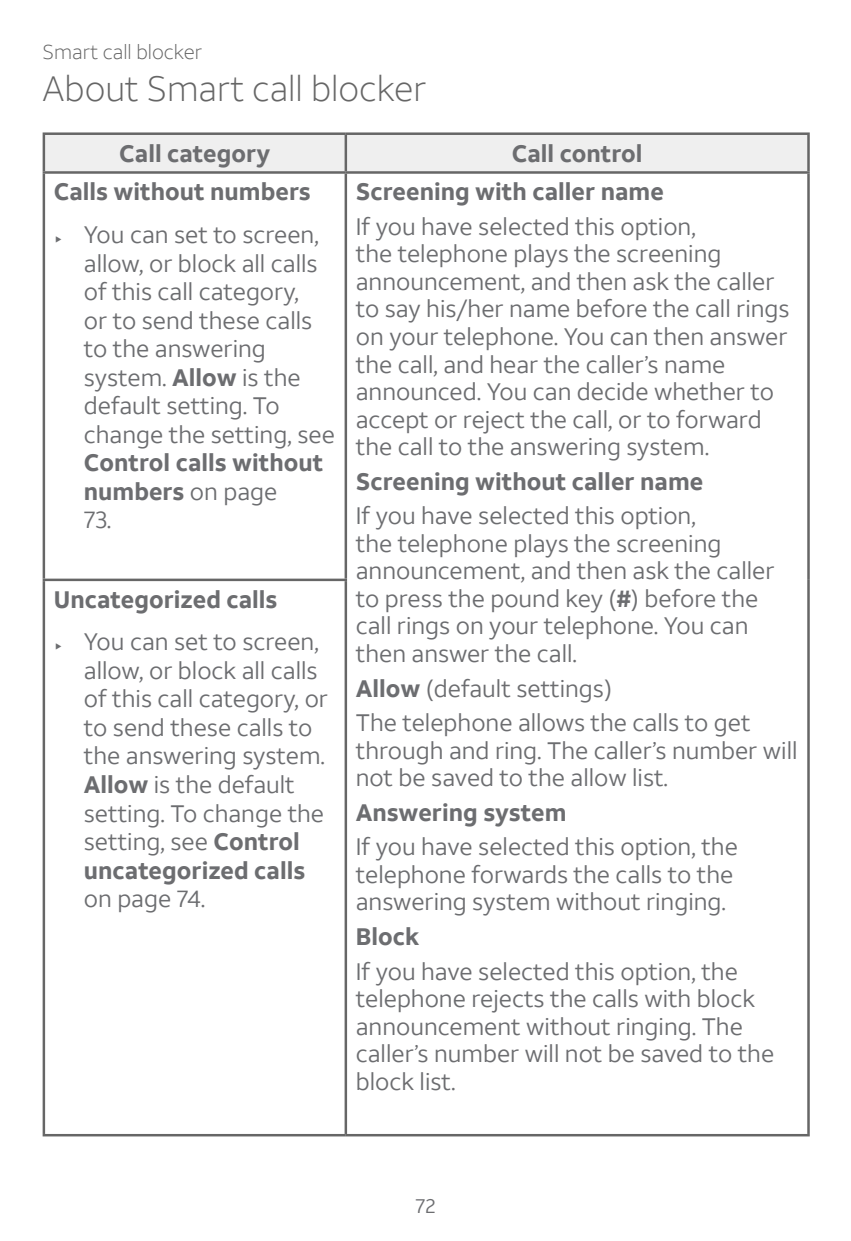
<style>
.page{position:relative;width:851px;height:1241px;background:#fff}
.page>*{position:absolute;margin:0;border:0;box-sizing:border-box;transform-origin:0 0}
._1_1_-_Heading_copy{font:300 35px "ATT Aleck Sans";color:#666}
.Main_text_-_10_pt{font:23.75px/27.5px "ATT Aleck Sans";color:#6c6d70}
.Main_text_-_10_pt-2{font:700 23.75px "ATT Aleck Sans";color:#6c6d70}
.t1{font:300 20px "ATT Aleck Sans";color:#666}
.t2{font:20px "ATT Aleck Sans";color:#6c6d70}
.s1{font-weight:700}
</style>
<div class="page">
<div style="left:45px;top:135px;width:762px;height:36px;background:#efefef"></div>
<hr style="left:43px;top:132px;width:303px;height:3px;background:#666">
<hr style="left:43px;top:135px;width:2px;height:36px;background:#666">
<hr style="left:346px;top:132px;width:463px;height:3px;background:#666">
<hr style="left:344px;top:135px;width:3px;height:36px;background:#666">
<hr style="left:807px;top:135px;width:2px;height:36px;background:#666">
<hr style="left:43px;top:171px;width:303px;height:3px;background:#666">
<hr style="left:43px;top:174px;width:2px;height:404px;background:#666">
<hr style="left:346px;top:171px;width:463px;height:3px;background:#666">
<hr style="left:344px;top:174px;width:3px;height:404px;background:#666">
<hr style="left:807px;top:174px;width:2px;height:405px;background:#666">
<hr style="left:43px;top:578px;width:304px;height:3px;background:#666">
<hr style="left:43px;top:581px;width:2px;height:552px;background:#666">
<hr style="left:344px;top:581px;width:3px;height:552px;background:#666">
<hr style="left:807px;top:579px;width:2px;height:554px;background:#666">
<hr style="left:43px;top:1133px;width:303px;height:3px;background:#666">
<hr style="left:346px;top:1133px;width:463px;height:3px;background:#666">
<p class="t1" style="left:43px;top:40px;width:161px">Smart call blocker</p>
<p class="_1_1_-_Heading_copy" style="left:43px;top:68px;width:385px">About Smart call blocker</p>
<p class="Main_text_-_10_pt-2" style="left:119px;top:138px;width:153px">Call category</p>
<p class="Main_text_-_10_pt-2" style="left:511px;top:138px;width:132px">Call control</p>
<p class="Main_text_-_10_pt-2" style="left:54px;top:177px;width:258px">Calls without numbers</p>
<p class="Main_text_-_10_pt" style="left:84px;top:220px;width:252px;line-height:28.5px">You can set to screen, allow, or block all calls of this call category,<br>or to send these calls to the answering system. <span class="s1">Allow</span> is the default setting. To change the setting, see<br><span class="s1">Control calls without numbers</span> on page<br>73.</p>
<p class="Main_text_-_10_pt-2" style="left:356px;top:177px;width:309px">Screening with caller name</p>
<p class="Main_text_-_10_pt" style="left:356px;top:213px;width:435px">If you have selected this option,<br>the telephone plays the screening announcement, and then ask the caller to say his/her name before the call rings on your telephone. You can then answer the call, and hear the caller’s name announced. You can decide whether to accept or reject the call, or to forward the call to the answering system.</p>
<p class="Main_text_-_10_pt-2" style="left:356px;top:466px;width:349px">Screening without caller name</p>
<p class="Main_text_-_10_pt" style="left:356px;top:502px;width:420px">If you have selected this option,<br>the telephone plays the screening announcement, and then ask the caller to press the pound key (<span class="s1">#</span>) before the call rings on your telephone. You can then answer the call.</p>
<p class="Main_text_-_10_pt" style="left:356px;top:674px;width:258px"><span class="s1">Allow</span> (default settings)</p>
<p class="Main_text_-_10_pt" style="left:356px;top:708px;width:443px">The telephone allows the calls to get through and ring. The caller’s number will not be saved to the allow list.</p>
<p class="Main_text_-_10_pt-2" style="left:356px;top:797px;width:212px">Answering system</p>
<p class="Main_text_-_10_pt" style="left:356px;top:833px;width:383px">If you have selected this option, the telephone forwards the calls to the answering system without ringing.</p>
<p class="Main_text_-_10_pt-2" style="left:356px;top:921px;width:65px">Block</p>
<p class="Main_text_-_10_pt" style="left:356px;top:957px;width:420px">If you have selected this option, the telephone rejects the calls with block announcement without ringing. The caller’s number will not be saved to the block list.</p>
<p class="Main_text_-_10_pt-2" style="left:54px;top:584px;width:225px">Uncategorized calls</p>
<p class="Main_text_-_10_pt" style="left:84px;top:627px;width:246px;line-height:28.5px">You can set to screen, allow, or block all calls of this call category, or to send these calls to the answering system.<br><span class="s1">Allow</span> is the default setting. To change the setting, see <span class="s1">Control uncategorized calls </span>on page 74.</p>
<p class="t2" style="left:415px;top:1193px;width:21px">72</p>
</div>
